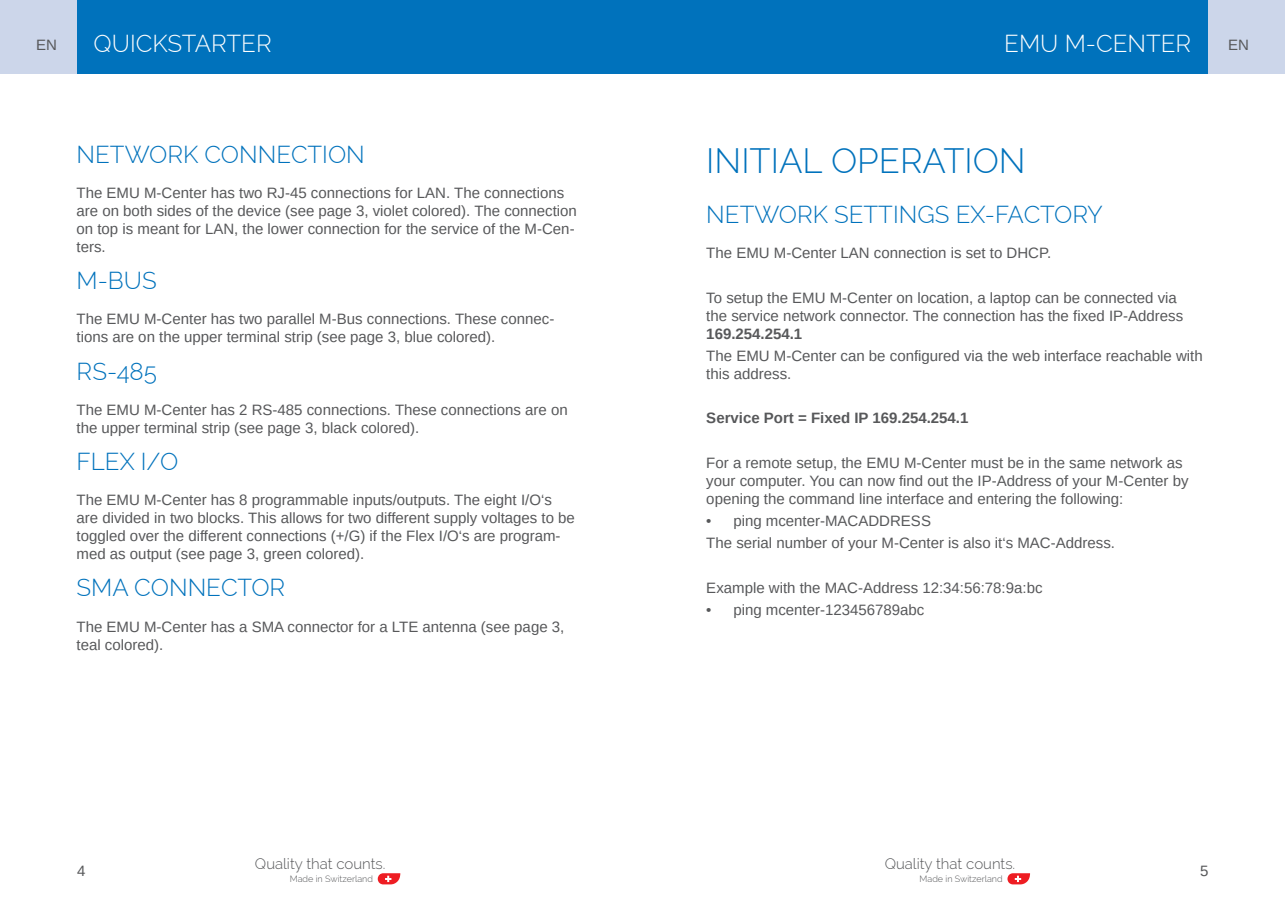
<style>
.page{position:relative;width:1285px;height:919px;background:#fff}
.page>*{position:absolute;margin:0;border:0;box-sizing:border-box;transform-origin:0 0}
.t1{font:300 34.5px "Raleway";color:#0072bc}
.t2{font:300 24px "Raleway";color:#0072bc}
.t3{font:300 24px "Raleway";color:#fff}
.t4{font:15px/18px "Arimo";color:#57585a}
.t5{font:700 15px "Arimo";color:#57585a}
.t6{font:300 15px "Raleway";color:#57585a}
.t7{font:300 9px "Raleway";color:#57585a}
</style>
<div class="page">
<div style="left:642px;top:0;width:642px;height:74px;background:#0072bc"></div>
<div style="left:0;top:0;width:642px;height:74px;background:#0072bc"></div>
<svg style="left:1007px;top:873px;width:22px;height:11px"></svg>
<svg style="left:377px;top:873px;width:23px;height:11px"></svg>
<div style="left:0;top:0;width:77px;height:74px;background:#ccd6ea"></div>
<div style="left:1208px;top:0;width:76px;height:74px;background:#ccd6ea"></div>
<h2 class="t3" style="left:94px;top:30px;width:180px">QU ICKSTARTER</h2>
<h2 class="t3" style="left:1004px;top:30px;width:188px">EMU M-CENTER</h2>
<p class="t4" style="left:36px;top:36px;width:22px">EN</p>
<p class="t4" style="left:1227px;top:36px;width:22px">EN</p>
<h2 class="t2" style="left:77px;top:140px;width:285px">NETWORK CONN ECTION</h2>
<p class="t4" style="left:77px;top:184px;width:502px">The EMU M-Center has two RJ-45 connections for LAN. The connections are on both sides of the device (see page 3, violet colored). The connection on top is meant for LAN, the lower connection for the service of the M-Cen&shy;ters.</p>
<h2 class="t2" style="left:77px;top:267px;width:82px">M-BUS</h2>
<p class="t4" style="left:77px;top:310px;width:479px">The EMU M-Center has two parallel M-Bus connections. These connec&shy;tions are on the upper terminal strip (see page 3, blue colored).</p>
<h2 class="t2" style="left:77px;top:357px;width:82px">RS-485</h2>
<p class="t4" style="left:77px;top:401px;width:492px">The EMU M-Center has 2 RS-485 connections. These connections are on the upper terminal strip (see page 3, black colored).</p>
<h2 class="t2" style="left:77px;top:447px;width:101px">FLEX I/O</h2>
<p class="t4" style="left:77px;top:491px;width:500px">The EMU M-Center has 8 programmable inputs/outputs. The eight I/O‘s are divided in two blocks. This allows for two different supply voltages to be toggled over the different connections (+/G) if the Flex I/O‘s are program&shy;med as output (see page 3, green colored).</p>
<h2 class="t2" style="left:77px;top:574px;width:210px">SMA CONN ECTOR</h2>
<p class="t4" style="left:77px;top:617px;width:489px">The EMU M-Center has a SMA connector for a LTE antenna (see page 3, teal colored).</p>
<h1 class="t1" style="left:706px;top:140px;width:314px">IN ITIAL OPERATION</h1>
<h2 class="t2" style="left:706px;top:200px;width:398px">NETWORK SETTIN GS EX-FACTORY</h2>
<p class="t4" style="left:706px;top:244px;width:346px">The EMU M-Center LAN connection is set to DHCP.</p>
<p class="t4" style="left:706px;top:288px;width:478px">To setup the EMU M-Center on location, a laptop can be connected via the service network connector. The connection has the fixed IP-Address</p>
<p class="t5" style="left:706px;top:325px;width:97px">169.254.254.1</p>
<p class="t4" style="left:706px;top:347px;width:498px">The EMU M-Center can be configured via the web interface reachable with this address.</p>
<p class="t5" style="left:706px;top:410px;width:263px">Service Port = Fixed IP 169.254.254.1</p>
<p class="t4" style="left:706px;top:454px;width:483px">For a remote setup, the EMU M-Center must be in the same network as your computer. You can now find out the IP-Address of your M-Center by opening the command line interface and entering the following:</p>
<p class="t4" style="left:706px;top:510px;width:410px;line-height:22.2px">• ping mcenter-MACADDRESS<br>The serial number of your M-Center is also it‘s MAC-Address.</p>
<p class="t4" style="left:706px;top:579px;width:337px">Example with the MAC-Address 12:34:56:78:9a:bc</p>
<p class="t4" style="left:706px;top:601px;width:219px">• ping mcenter-123456789abc</p>
<p class="t6" style="left:255px;top:854px;width:132px">QUALITY THAT COUNTS.</p>
<p class="t7" style="left:290px;top:873px;width:85px">MADE IN SWITZERLAND</p>
<p class="t6" style="left:884px;top:854px;width:132px">QUALITY THAT COUNTS.</p>
<p class="t7" style="left:919px;top:873px;width:85px">MADE IN SWITZERLAND</p>
<p class="t4" style="left:77px;top:862px;width:10px">4</p>
<p class="t4" style="left:1199px;top:862px;width:10px">5</p>
</div>
